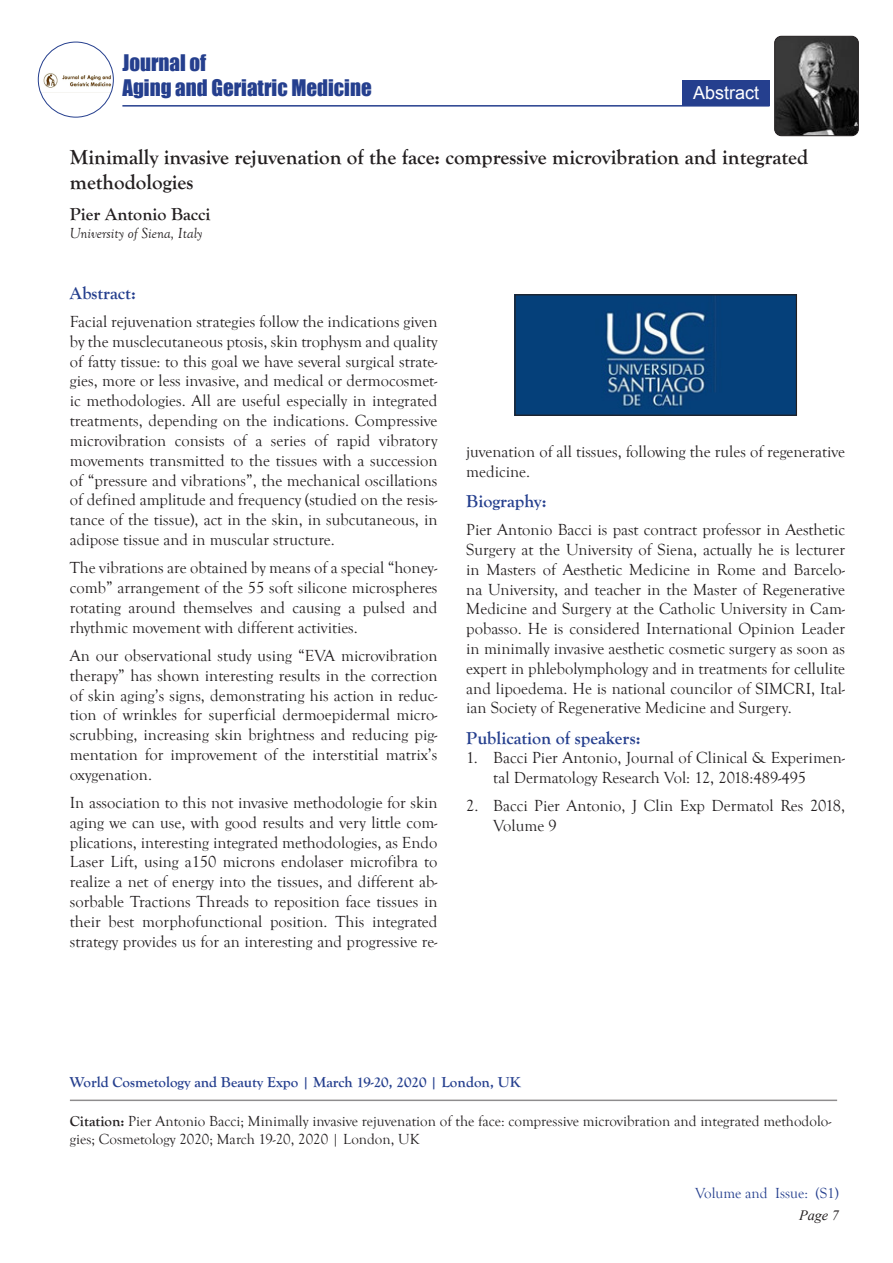
<style>
.page{position:relative;width:893px;height:1263px;background:#fff}
.page>*{position:absolute;margin:0;border:0;box-sizing:border-box;transform-origin:0 0}
.t1{font:700 21px/25.2px "Goudy Old Style T";color:#231f20}
.t2{font:21px/25.2px "Impact";color:#253f8e}
.t3{font:700 18px "Goudy Old Style T";color:#253f8e}
.t4{font:700 18px "Goudy Old Style T";color:#231f20}
.t5{font:18px "Arial";color:#fff}
.t6{font:16.5px/19.8px "Goudy Old Style T";color:#231f20;text-align:justify}
.t7{font:15px/18px "Goudy Old Style T";color:#231f20}
.t8{font:700 15px "Goudy Old Style T";color:#253f8e}
.t9{font:italic 15px "Goudy Old Style T";color:#231f20}
.t10{font:15px "Goudy Old Style T";color:#253f8e}
.t11{font:italic 14.25px "Times New Roman";color:#231f20}
.s1{font-weight:700}
</style>
<div class="page">
<img style="left:38px;top:67px;width:75px;height:25px">
<div style="left:38px;top:42px;width:76px;height:76px;border:1px solid #253f8e;border-radius:50%"></div>
<div style="left:682px;top:80px;width:88px;height:25px;background:#253f8e"></div>
<hr style="left:122px;top:105px;width:647px;height:2px;background:#253f8e">
<img style="left:775px;top:36px;width:83px;height:100px">
<div style="left:774px;top:36px;width:85px;height:100px;border:1px solid #231f20;border-radius:7px"></div>
<hr style="left:70px;top:1099px;width:767px;height:2px;background:#231f20">
<img style="left:516px;top:296px;width:279px;height:118px">
<div style="left:514px;top:294px;width:283px;height:122px;border:1px solid #231f20"></div>
<p class="t2" style="left:122px;top:49px;width:251px">Journal of<br>Aging and Geriatric Medicine</p>
<p class="t5" style="left:693px;top:81px;width:68px">Abstract</p>
<p class="t1" style="left:70px;top:145px;width:740px">Minimally invasive rejuvenation of the face: compressive microvibration and integrated methodologies</p>
<p class="t4" style="left:70px;top:204px;width:142px">Pier Antonio Bacci</p>
<p class="t9" style="left:70px;top:224px;width:134px">University of Siena, Italy</p>
<p class="t3" style="left:70px;top:283px;width:68px">Abstract:</p>
<p class="t6" style="left:70px;top:312px;width:369px">Facial rejuvenation strategies follow the indications given by the musclecutaneous ptosis, skin trophysm and quality of fatty tissue: to this goal we have several surgical strate&shy;gies, more or less invasive, and medical or dermocosmet&shy;ic methodologies. All are useful especially in integrated treatments, depending on the indications. Compressive microvibration consists of a series of rapid vibratory movements transmitted to the tissues with a succession of “pressure and vibrations”, the mechanical oscillations of defined amplitude and frequency (studied on the resis&shy;tance of the tissue), act in the skin, in subcutaneous, in adipose tissue and in muscular structure.</p>
<p class="t6" style="left:70px;top:558px;width:369px">The vibrations are obtained by means of a special “honey&shy;comb” arrangement of the 55 soft silicone microspheres rotating around themselves and causing a pulsed and rhythmic movement with different activities.</p>
<p class="t6" style="left:70px;top:646px;width:369px">An our observational study using “EVA microvibration therapy” has shown interesting results in the correction of skin aging’s signs, demonstrating his action in reduc&shy;tion of wrinkles for superficial dermoepidermal micro&shy;scrubbing, increasing skin brightness and reducing pig&shy;mentation for improvement of the interstitial matrix’s oxygenation.</p>
<p class="t6" style="left:70px;top:793px;width:369px">In association to this not invasive methodologie for skin aging we can use, with good results and very little com&shy;plications, interesting integrated methodologies, as Endo Laser Lift, using a150 microns endolaser microfibra to realize a net of energy into the tissues, and different ab&shy;sorbable Tractions Threads to reposition face tissues in their best morphofunctional position. This integrated strategy provides us for an interesting and progressive re-</p>
<p class="t6" style="left:466px;top:442px;width:380px">juvenation of all tissues, following the rules of regenerative medicine.</p>
<p class="t3" style="left:466px;top:491px;width:82px">Biography:</p>
<p class="t6" style="left:466px;top:520px;width:380px">Pier Antonio Bacci is past contract professor in Aesthetic Surgery at the University of Siena, actually he is lecturer in Masters of Aesthetic Medicine in Rome and Barcelo&shy;na University, and teacher in the Master of Regenerative Medicine and Surgery at the Catholic University in Cam&shy;pobasso. He is considered International Opinion Leader in minimally invasive aesthetic cosmetic surgery as soon as expert in phlebolymphology and in treatments for cellulite and lipoedema. He is national councilor of SIMCRI, Ital&shy;ian Society of Regenerative Medicine and Surgery.</p>
<p class="t3" style="left:466px;top:727px;width:176px">Publication of speakers:</p>
<p class="t6" style="left:493px;top:748px;width:353px;text-indent:-27px">1. Bacci Pier Antonio, Journal of Clinical &amp; Experimen&shy;tal Dermatology Research Vol: 12, 2018:489-495</p>
<p class="t6" style="left:493px;top:796px;width:353px;text-indent:-27px">2. Bacci Pier Antonio, J Clin Exp Dermatol Res 2018,<br>Volume 9</p>
<p class="t8" style="left:70px;top:1074px;width:452px">World Cosmetology and Beauty Expo | March 19-20, 2020 | London, UK</p>
<p class="t7" style="left:70px;top:1112px;width:763px"><span class="s1">Citation:</span> Pier Antonio Bacci; Minimally invasive rejuvenation of the face: compressive microvibration and integrated methodolo&shy;gies; Cosmetology 2020; March 19-20, 2020 | London, UK</p>
<p class="t10" style="left:695px;top:1185px;width:145px">Volume and Issue: (S1)</p>
<p class="t11" style="left:799px;top:1206px;width:41px">Page 7</p>
</div>
